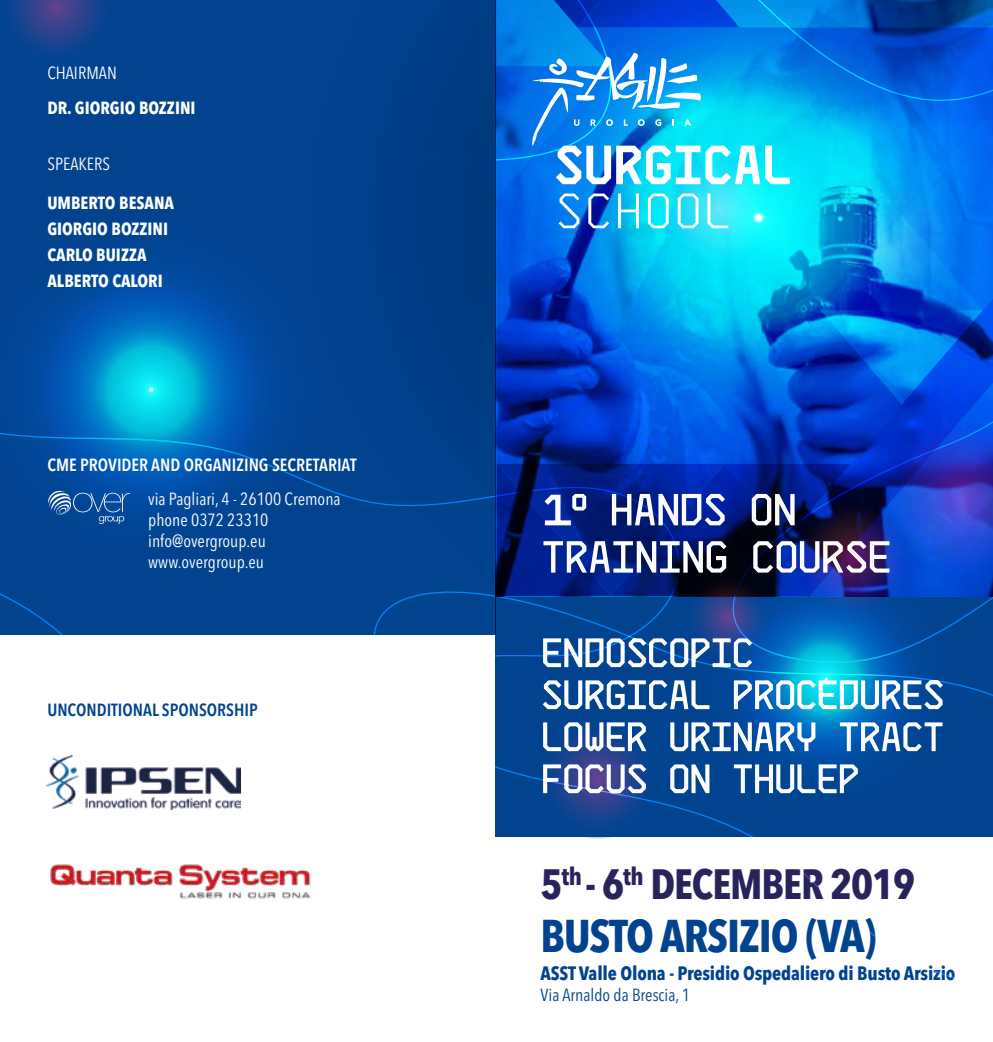
<style>
.page{position:relative;width:993px;height:1042px;background:#fff}
.page>*{position:absolute;margin:0;border:0;box-sizing:border-box;transform-origin:0 0}
.t1{font:700 condensed 45.5px "Avenir Next LT Pro";letter-spacing:-.025em;color:#01438f}
.t2{font:42.35px/47.2px "Skyhook Mono";letter-spacing:-.05em;color:#fff}
.t3{font:700 condensed 42px "Avenir Next LT Pro";letter-spacing:-.025em;color:#29235c}
.t4{font:38.5px/42px "Skyhook Mono";letter-spacing:-.05em;color:#fff}
.t5{font:700 condensed 19.25px "Avenir Next LT Pro";letter-spacing:-.01em;color:#01438f}
.t6{font:condensed 17.5px/21px "Avenir Next LT Pro";color:#fff}
.t7{font:700 condensed 17.5px/26.2px "Avenir Next LT Pro";color:#fff}
.t8{font:600 condensed 17.5px "Avenir Next LT Pro";color:#fff}
.t9{font:600 condensed 17.5px "Avenir Next LT Pro";color:#01438f}
.t10{font:condensed 17.5px "Avenir Next LT Pro";color:#01438f}
.s1{font-size:57.75px}
</style>
<div class="page">
<div style="left:0;top:0;width:495px;height:634px;background:#01438f"></div>
<svg style="left:0;top:356px;width:496px;height:279px"></svg>
<svg style="left:0;top:264px;width:352px;height:327px"></svg>
<svg style="left:11px;top:0;width:91px;height:52px"></svg>
<img style="left:496px;top:0;width:496px;height:591px">
<svg style="left:373px;top:591px;width:619px;height:248px;fill:#014492"></svg>
<svg style="left:48px;top:489px;width:82px;height:35px"></svg>
<img style="left:47px;top:755px;width:193px;height:55px">
<img style="left:50px;top:864px;width:261px;height:35px">
<p class="t6" style="left:47px;top:62px;width:71px">CHAIRMAN</p>
<p class="t7" style="left:47px;top:95px;width:150px">DR. GIORGIO BOZZINI</p>
<p class="t6" style="left:47px;top:153px;width:64px">SPEAKERS</p>
<p class="t7" style="left:47px;top:189px;width:128px">UMBERTO BESANA<br>GIORGIO BOZZINI<br>CARLO BUIZZA<br>ALBERTO CALORI</p>
<p class="t8" style="left:47px;top:454px;width:311px">CME PROVIDER AND ORGANIZING SECRETARIAT</p>
<p class="t6" style="left:148px;top:489px;width:194px">via Pagliari, 4 - 26100 Cremona phone 0372 23310 info@overgroup.eu www.overgroup.eu</p>
<p class="t9" style="left:47px;top:699px;width:212px">UNCONDITIONAL SPONSORSHIP</p>
<h2 class="t2" style="left:540px;top:485px;width:353px"><span class="s1">1</span>° HANDS ON<br>TRAINING COURSE</h2>
<h3 class="t4" style="left:540px;top:631px;width:406px">ENDOSCOPIC<br>SURGICAL PROCEDURES<br>LOWER URINARY TRACT<br>FOCUS ON THULEP</h3>
<h3 class="t3" style="left:540px;top:858px;width:376px">5<sup>th</sup> - 6<sup>th</sup> DECEMBER 2019</h3>
<h1 class="t1" style="left:540px;top:907px;width:337px">BUSTO ARSIZIO (VA)</h1>
<p class="t5" style="left:540px;top:961px;width:416px">ASST Valle Olona - Presidio Ospedaliero di Busto Arsizio</p>
<p class="t10" style="left:540px;top:984px;width:151px">Via Arnaldo da Brescia, 1</p>
</div>
